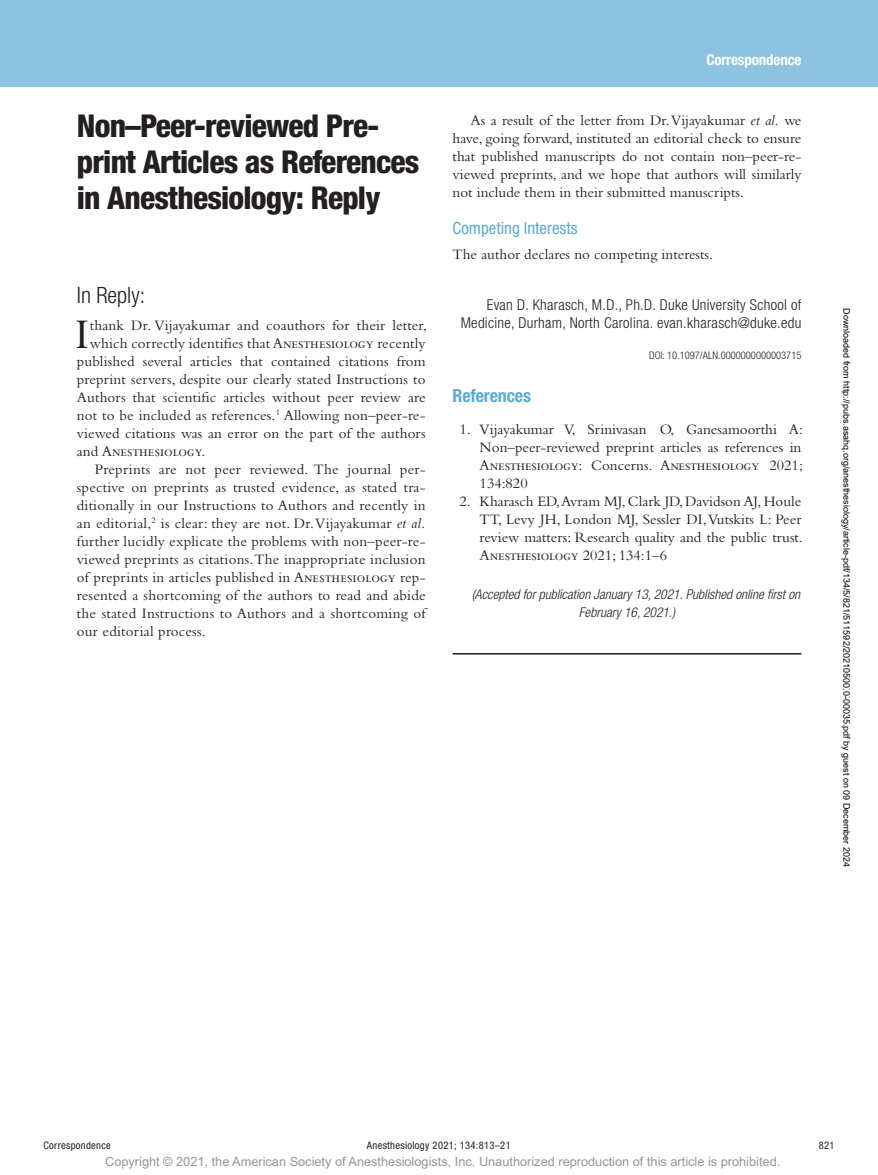
<style>
.page{position:relative;width:878px;height:1175px;background:#fff}
.page>*{position:absolute;margin:0;border:0;box-sizing:border-box;transform-origin:0 0}
.t1{font:43.95px "Bembo Std";color:#231f20}
.t2{font:800 condensed 31.5px/36px "Helvetica Neue LT Std";letter-spacing:-.025em;color:#231f20}
.t3{font:300 condensed 22.5px "Helvetica Neue LT Std";color:#231f20}
.t4{font:700 condensed 18px "Helvetica Neue LT Std";letter-spacing:-.01em;color:#5caad4}
.t5{font:condensed 16.8px "Helvetica Neue LT Std";color:#5caad4}
.t6{font:15px/18px "Bembo Std";letter-spacing:.01em;color:#231f20;text-align:justify}
.t7{font:300 condensed 15px/18px "Helvetica Neue LT Std";letter-spacing:.02em;color:#231f20;text-align:right}
.t8{font:700 condensed 15px "Helvetica Neue LT Std";letter-spacing:-.01em;color:#fff}
.t9{font:italic 300 condensed 13.5px/18px "Helvetica Neue LT Std";color:#231f20}
.t10{font:12.75px "Arial MT Std";color:#939598}
.t11{font:condensed 10.5px "Helvetica Neue LT Std";letter-spacing:.03em;color:#231f20}
.t12{font:300 condensed 10.5px "Helvetica Neue LT Std";color:#231f20}
.t13{font:9px "Arial";color:#000}
.s1{font-style:italic}
</style>
<div class="page">
<div style="left:0;top:0;width:878px;height:86px;background:#8dc3e0"></div>
<hr style="left:452px;top:653px;width:349px;height:1px;background:#231f20">
<h2 class="t2" style="left:77px;top:108px;width:344px">Non–Peer-reviewed Pre&shy;print Articles as References in Anesthesiology: Reply</h2>
<h3 class="t3" style="left:77px;top:282px;width:70px">In Reply:</h3>
<h1 class="t1" style="left:75px;top:309px;width:16px">I</h1>
<p class="t6" style="left:90px;top:316px;width:338px">thank Dr. Vijayakumar and coauthors for their letter,</p>
<p class="t6" style="left:90px;top:334px;width:337px">which correctly identifies that Anesthesiology recently</p>
<p class="t6" style="left:77px;top:352px;width:350px">published several articles that contained citations from</p>
<p class="t6" style="left:77px;top:370px;width:350px">preprint servers, despite our clearly stated Instructions to</p>
<p class="t6" style="left:77px;top:388px;width:350px">Authors that scientific articles without peer review are</p>
<p class="t6" style="left:77px;top:406px;width:350px">not to be included as references.<sup>1</sup> Allowing non–peer-re-</p>
<p class="t6" style="left:77px;top:424px;width:350px">viewed citations was an error on the part of the authors</p>
<p class="t6" style="left:77px;top:442px;width:130px">and Anesthesiology.</p>
<p class="t6" style="left:95px;top:460px;width:332px">Preprints are not peer reviewed. The journal per-</p>
<p class="t6" style="left:77px;top:478px;width:350px">spective on preprints as trusted evidence, as stated tra-</p>
<p class="t6" style="left:77px;top:496px;width:350px">ditionally in our Instructions to Authors and recently in</p>
<p class="t6" style="left:77px;top:514px;width:350px">an editorial,<sup>2</sup> is clear: they are not. Dr. Vijayakumar <span class="s1">et al.</span></p>
<p class="t6" style="left:77px;top:532px;width:350px">further lucidly explicate the problems with non–peer-re-</p>
<p class="t6" style="left:77px;top:550px;width:350px">viewed preprints as citations. The inappropriate inclusion</p>
<p class="t6" style="left:77px;top:568px;width:350px">of preprints in articles published in Anesthesiology rep-</p>
<p class="t6" style="left:77px;top:586px;width:350px">resented a shortcoming of the authors to read and abide</p>
<p class="t6" style="left:77px;top:604px;width:350px">the stated Instructions to Authors and a shortcoming of</p>
<p class="t6" style="left:77px;top:622px;width:130px">our editorial process.</p>
<p class="t8" style="left:706px;top:51px;width:96px">Correspondence</p>
<p class="t6" style="left:452px;top:111px;width:350px;text-indent:18px">As a result of the letter from Dr. Vijayakumar <span class="s1">et al.</span> we have, going forward, instituted an editorial check to ensure that published manuscripts do not contain non–peer-re&shy;viewed preprints, and we hope that authors will similarly not include them in their submitted manuscripts.</p>
<p class="t5" style="left:452px;top:219px;width:126px">Competing Interests</p>
<p class="t6" style="left:452px;top:245px;width:262px">The author declares no competing interests.</p>
<p class="t7" style="left:460px;top:296px;width:342px">Evan D. Kharasch, M.D., Ph.D. Duke University School of<br>Medicine, Durham, North Carolina. evan.kharasch@duke.edu</p>
<p class="t12" style="left:649px;top:349px;width:154px">DOI: 10.1097/ALN.0000000000003715</p>
<p class="t4" style="left:452px;top:385px;width:80px">References</p>
<p class="t6" style="left:479px;top:420px;width:325px;text-indent:-20px">1. Vijayakumar V, Srinivasan O, Ganesamoorthi A:<br>Non–peer-reviewed preprint articles as references in Anesthesiology: Concerns. Anesthesiology 2021; 134:820</p>
<p class="t6" style="left:479px;top:492px;width:325px;text-indent:-20px">2. Kharasch ED, Avram MJ, Clark JD, Davidson AJ, Houle TT, Levy JH, London MJ, Sessler DI, Vutskits L: Peer review matters: Research quality and the public trust.<br>Anesthesiology 2021; 134:1–6</p>
<p class="t9" style="left:579px;top:585px;width:223px;text-indent:-107px">(Accepted for publication January 13, 2021. Published online first on<br>February 16, 2021.)</p>
<p class="t13" style="left:850px;top:308px;width:560px;rotate:90deg">Downloaded from http://pubs.asahq.org/anesthesiology/article-pdf/134/5/821/511592/20210500.0-00035.pdf by guest on 09 December 2024</p>
<p class="t11" style="left:44px;top:1139px;width:69px">Correspondence</p>
<p class="t11" style="left:367px;top:1139px;width:145px">Anesthesiology 2021; 134:813–21</p>
<p class="t11" style="left:818px;top:1139px;width:17px">821</p>
<p class="t10" style="left:105px;top:1154px;width:676px">Copyright © 2021, the American Society of Anesthesiologists, Inc. Unauthorized reproduction of this article is prohibited.</p>
</div>
